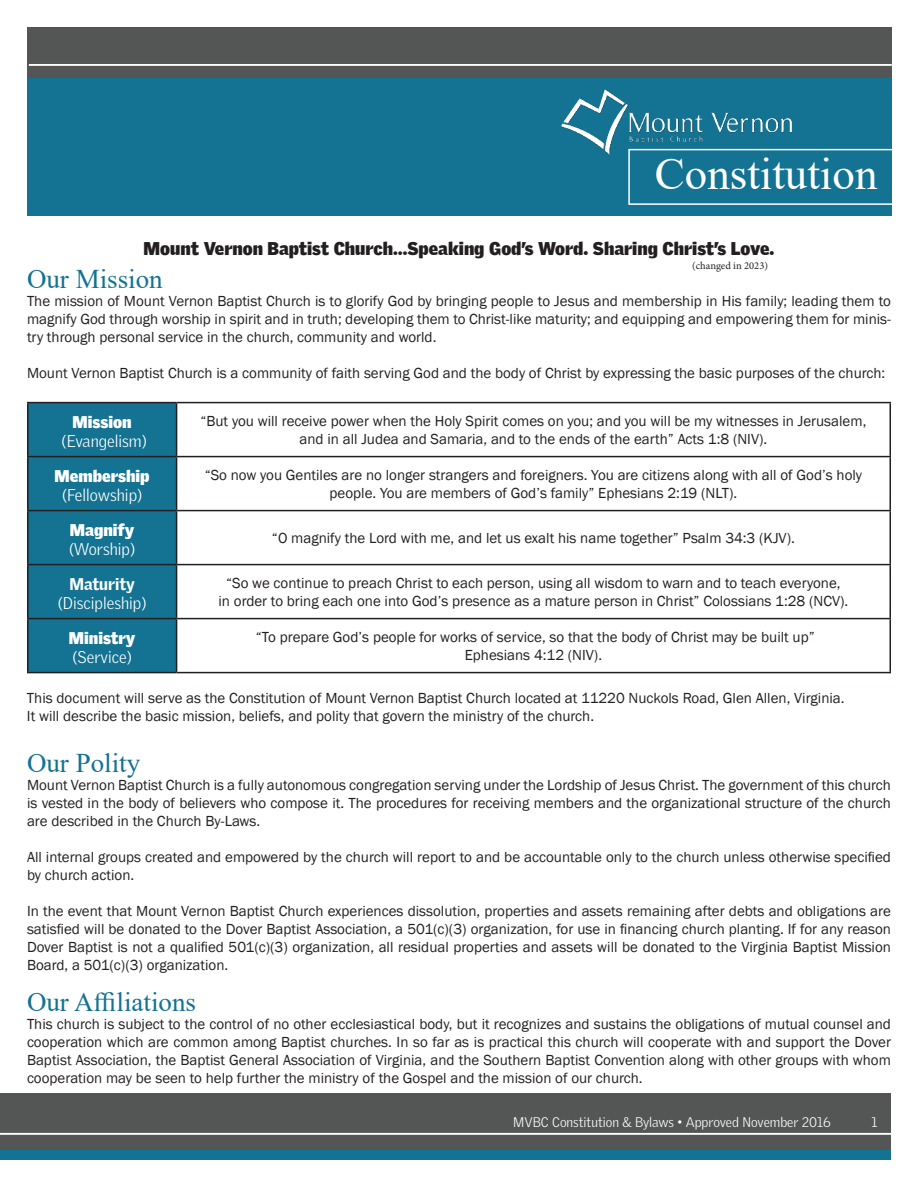
<style>
.page{position:relative;width:918px;height:1188px;background:#fff}
.page>*{position:absolute;margin:0;border:0;box-sizing:border-box;transform-origin:0 0}
.t1{font:45px "Times New Roman";color:#fff}
.t2{font:27px "Times New Roman";color:#147292}
.t3{font:900 18px "Griffith Gothic";color:#231f20}
.t4{font:300 16.5px "Griffith Gothic";color:#fff}
.t5{font:900 16.5px "Griffith Gothic";color:#fff}
.t6{font:900 16.5px "Griffith Gothic";color:#fff}
.t7{font:15px/18px "Franklin Gothic";color:#231f20;text-align:justify}
.t8{font:300 13.5px "Griffith Gothic";color:#fff}
.t9{font:10.5px "Minion Pro";color:#231f20}
</style>
<div class="page">
<div style="left:0;top:1133px;width:891px;height:27px;background:#147292"></div>
<div style="left:0;top:1093px;width:891px;height:57px;background:#545555"></div>
<hr style="left:0;top:1133px;width:891px;height:2px;background:#fff">
<div style="left:28px;top:50px;width:864px;height:166px;background:#147292"></div>
<div style="left:28px;top:27px;width:864px;height:50px;background:#545555"></div>
<div style="left:628px;top:149px;width:280px;height:56px;border:2px solid #fff"></div>
<img style="left:562px;top:89px;width:229px;height:65px">
<hr style="left:29px;top:64px;width:863px;height:2px;background:#fff">
<div style="left:29px;top:403px;width:147px;height:269px;background:#147292"></div>
<hr style="left:27px;top:402px;width:150px;height:1px;background:#231f20">
<hr style="left:27px;top:403px;width:2px;height:53px;background:#231f20">
<hr style="left:177px;top:402px;width:714px;height:1px;background:#231f20">
<hr style="left:176px;top:403px;width:1px;height:53px;background:#231f20">
<hr style="left:890px;top:403px;width:1px;height:53px;background:#231f20">
<hr style="left:27px;top:456px;width:150px;height:1px;background:#231f20">
<hr style="left:27px;top:457px;width:2px;height:53px;background:#231f20">
<hr style="left:177px;top:456px;width:714px;height:1px;background:#231f20">
<hr style="left:176px;top:457px;width:1px;height:53px;background:#231f20">
<hr style="left:890px;top:457px;width:1px;height:53px;background:#231f20">
<hr style="left:27px;top:510px;width:150px;height:1px;background:#231f20">
<hr style="left:27px;top:511px;width:2px;height:53px;background:#231f20">
<hr style="left:177px;top:510px;width:714px;height:1px;background:#231f20">
<hr style="left:176px;top:511px;width:1px;height:53px;background:#231f20">
<hr style="left:890px;top:511px;width:1px;height:53px;background:#231f20">
<hr style="left:27px;top:564px;width:150px;height:1px;background:#231f20">
<hr style="left:27px;top:565px;width:2px;height:53px;background:#231f20">
<hr style="left:177px;top:564px;width:714px;height:1px;background:#231f20">
<hr style="left:176px;top:565px;width:1px;height:53px;background:#231f20">
<hr style="left:890px;top:565px;width:1px;height:53px;background:#231f20">
<hr style="left:27px;top:618px;width:150px;height:1px;background:#231f20">
<hr style="left:27px;top:619px;width:2px;height:53px;background:#231f20">
<hr style="left:177px;top:618px;width:714px;height:1px;background:#231f20">
<hr style="left:176px;top:619px;width:1px;height:53px;background:#231f20">
<hr style="left:890px;top:619px;width:1px;height:53px;background:#231f20">
<hr style="left:27px;top:672px;width:150px;height:1px;background:#231f20">
<hr style="left:177px;top:672px;width:714px;height:1px;background:#231f20">
<h1 class="t1" style="left:655px;top:157px;width:224px">Constitution</h1>
<p class="t3" style="left:144px;top:242px;width:632px">Mount Vernon Baptist Church…Speaking God’s Word. Sharing Christ’s Love.</p>
<h2 class="t2" style="left:27px;top:269px;width:137px">Our Mission</h2>
<p class="t7" style="left:27px;top:293px;width:866px">The mission of Mount Vernon Baptist Church is to glorify God by bringing people to Jesus and membership in His family; leading them to magnify God through worship in spirit and in truth; developing them to Christ-like maturity; and equipping and empowering them for minis&shy;try through personal service in the church, community and world.</p>
<p class="t7" style="left:27px;top:365px;width:860px">Mount Vernon Baptist Church is a community of faith serving God and the body of Christ by expressing the basic purposes of the church:</p>
<p class="t5" style="left:73px;top:415px;width:61px">Mission</p>
<p class="t4" style="left:62px;top:435px;width:87px">(Evangelism)</p>
<p class="t9" style="left:692px;top:262px;width:77px">(changed in 2023)</p>
<p class="t7" style="left:200px;top:413px;width:667px;text-align:center">“But you will receive power when the Holy Spirit comes on you; and you will be my witnesses in Jerusalem, and in all Judea and Samaria, and to the ends of the earth” Acts 1:8 (NIV).</p>
<p class="t5" style="left:55px;top:469px;width:97px">Membership</p>
<p class="t4" style="left:62px;top:489px;width:82px">(Fellowship)</p>
<p class="t5" style="left:70px;top:523px;width:66px">Magnify</p>
<p class="t4" style="left:69px;top:543px;width:68px">(Worship)</p>
<p class="t6" style="left:69px;top:577px;width:67px">Maturity</p>
<p class="t4" style="left:58px;top:597px;width:90px">(Discipleship)</p>
<p class="t7" style="left:205px;top:467px;width:659px;text-align:center">“So now you Gentiles are no longer strangers and foreigners. You are citizens along with all of God’s holy people. You are members of God’s family” Ephesians 2:19 (NLT).</p>
<p class="t7" style="left:272px;top:530px;width:524px">“O magnify the Lord with me, and let us exalt his name together” Psalm 34:3 (KJV).</p>
<p class="t7" style="left:219px;top:575px;width:631px;text-align:center">“So we continue to preach Christ to each person, using all wisdom to warn and to teach everyone, in order to bring each one into God’s presence as a mature person in Christ” Colossians 1:28 (NCV).</p>
<p class="t7" style="left:256px;top:629px;width:560px;text-align:center">“To prepare God’s people for works of service, so that the body of Christ may be built up”<br>Ephesians 4:12 (NIV).</p>
<p class="t7" style="left:27px;top:690px;width:819px">This document will serve as the Constitution of Mount Vernon Baptist Church located at 11220 Nuckols Road, Glen Allen, Virginia.<br>It will describe the basic mission, beliefs, and polity that govern the ministry of the church.</p>
<h2 class="t2" style="left:27px;top:753px;width:115px">Our Polity</h2>
<p class="t7" style="left:27px;top:777px;width:866px">Mount Vernon Baptist Church is a fully autonomous congregation serving under the Lordship of Jesus Christ. The government of this church is vested in the body of believers who compose it. The procedures for receiving members and the organizational structure of the church are described in the Church By-Laws.</p>
<p class="t7" style="left:27px;top:848px;width:865px">All internal groups created and empowered by the church will report to and be accountable only to the church unless otherwise specified by church action.</p>
<p class="t7" style="left:27px;top:903px;width:866px">In the event that Mount Vernon Baptist Church experiences dissolution, properties and assets remaining after debts and obligations are satisfied will be donated to the Dover Baptist Association, a 501(c)(3) organization, for use in financing church planting. If for any reason Dover Baptist is not a qualified 501(c)(3) organization, all residual properties and assets will be donated to the Virginia Baptist Mission Board, a 501(c)(3) organization.</p>
<h2 class="t2" style="left:27px;top:983px;width:171px">Our Affiliations</h2>
<p class="t7" style="left:27px;top:1016px;width:866px">This church is subject to the control of no other ecclesiastical body, but it recognizes and sustains the obligations of mutual counsel and cooperation which are common among Baptist churches. In so far as is practical this church will cooperate with and support the Dover Baptist Association, the Baptist General Association of Virginia, and the Southern Baptist Convention along with other groups with whom cooperation may be seen to help further the ministry of the Gospel and the mission of our church.</p>
<p class="t5" style="left:69px;top:631px;width:68px">Ministry</p>
<p class="t4" style="left:72px;top:651px;width:61px">(Service)</p>
<p class="t8" style="left:513px;top:1117px;width:319px">MVBC Constitution &amp; Bylaws • Approved November 2016</p>
<p class="t8" style="left:872px;top:1117px;width:7px">1</p>
</div>
